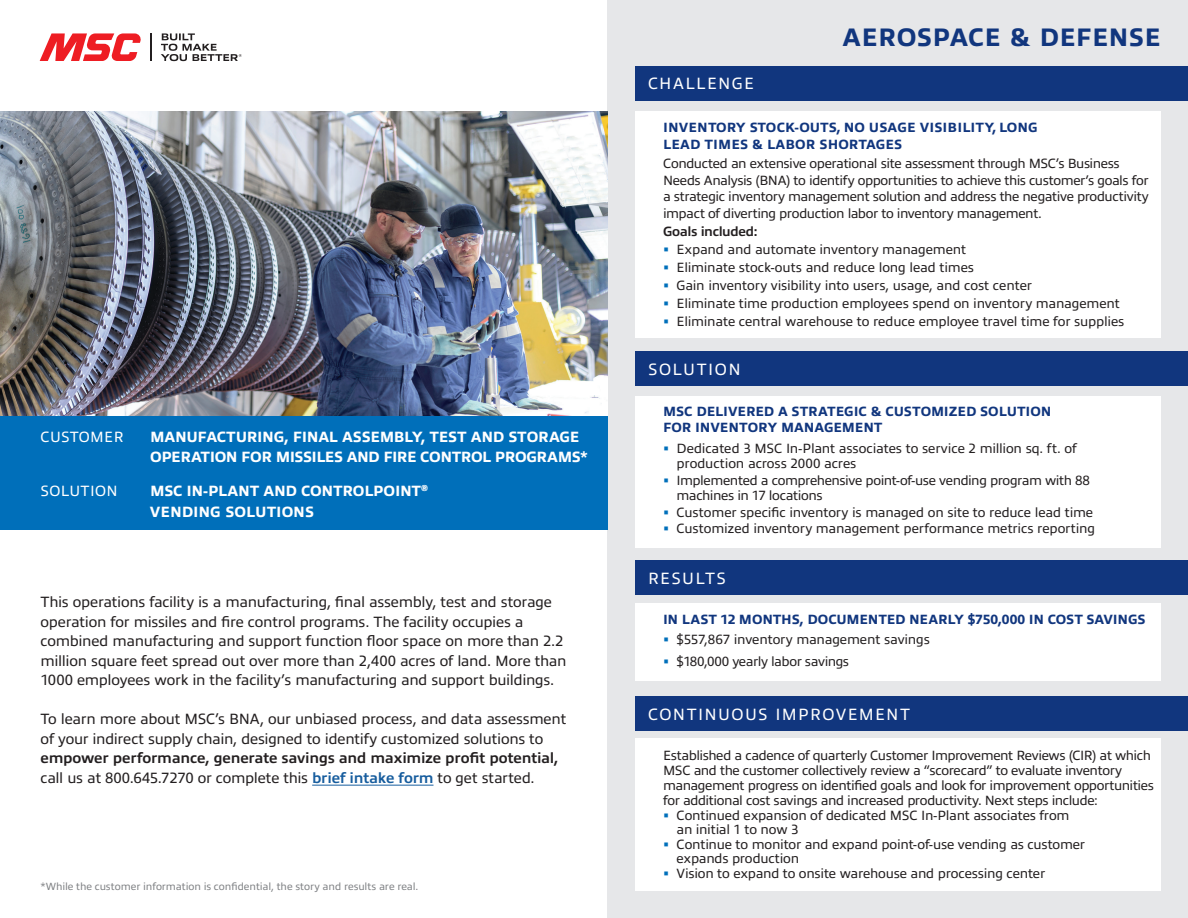
<style>
.page{position:relative;width:1188px;height:918px;background:#fff}
.page>*{position:absolute;margin:0;border:0;box-sizing:border-box;transform-origin:0 0}
.t1{font:800 25.5px "Allumi Std";letter-spacing:.005em;color:#11367e}
.t2{font:16.5px "Allumi Std";letter-spacing:.085em;color:#fff}
.t3{font:15px/19.5px "Allumi Std";letter-spacing:-.015em;color:#231f20}
.t4{font:800 15px/20.7px "Allumi Std";letter-spacing:-.02em;color:#fff}
.t5{font:700 15px/19.5px "Allumi Std";letter-spacing:-.01em;color:#231f20}
.t6{font:15px "Allumi Std";letter-spacing:.025em;color:#fff}
.t7{font:13.5px/15px "Allumi Std";letter-spacing:-.025em;color:#231f20}
.t8{font:800 13.5px/16.2px "Allumi Std";letter-spacing:-.005em;color:#11367e}
.t9{font:13.5px/15px "Allumi Std";letter-spacing:-.005em;color:#231f20}
.t10{font:700 13.5px "Allumi Std";letter-spacing:-.025em;color:#231f20}
.t11{font:10.5px "Allumi Std";letter-spacing:-.005em;color:#808285}
.s1{font-weight:400}
.s2{color:#175d9e}
.s3{font-size:18px;color:#006fba}
</style>
<div class="page">
<div style="left:608px;top:0;width:580px;height:918px;background:#e6e7e9"></div>
<img style="left:0;top:111px;width:608px;height:305px">
<div style="left:0;top:416px;width:608px;height:114px;background:#006fba"></div>
<div style="left:635px;top:111px;width:526px;height:227px;background:#fff"></div>
<div style="left:635px;top:604px;width:526px;height:77px;background:#fff"></div>
<div style="left:635px;top:738px;width:526px;height:153px;background:#fff"></div>
<div style="left:635px;top:396px;width:526px;height:152px;background:#fff"></div>
<svg style="left:40px;top:33px;width:101px;height:28px"></svg>
<hr style="left:150px;top:33px;width:2px;height:28px;background:#231f20">
<svg style="left:161px;top:33px;width:81px;height:28px"></svg>
<hr style="left:312px;top:785px;width:121px;height:1px;background:#175d9e">
<div style="left:635px;top:66px;width:553px;height:34px;background:#11367e"></div>
<div style="left:635px;top:352px;width:553px;height:34px;background:#11367e"></div>
<div style="left:635px;top:561px;width:553px;height:34px;background:#11367e"></div>
<div style="left:635px;top:696px;width:553px;height:35px;background:#11367e"></div>
<p class="t6" style="left:40px;top:428px;width:85px">CUSTOMER</p>
<p class="t4" style="left:150px;top:426px;width:440px">MANUFACTURING, FINAL ASSEMBLY, TEST AND STORAGE<br>OPERATION FOR MISSILES AND FIRE CONTROL PROGRAMS*</p>
<p class="t6" style="left:40px;top:483px;width:79px">SOLUTION</p>
<p class="t4" style="left:150px;top:481px;width:280px">MSC IN-PLANT AND CONTROLPOINT<sup>®<br></sup>VENDING SOLUTIONS</p>
<p class="t3" style="left:40px;top:593px;width:528px">This operations facility is a manufacturing, final assembly, test and storage operation for missiles and fire control programs. The facility occupies a combined manufacturing and support function floor space on more than 2.2 million square feet spread out over more than 2,400 acres of land. More than 1000 employees work in the facility’s manufacturing and support buildings.</p>
<p class="t3" style="left:40px;top:710px;width:527px">To learn more about MSC’s BNA, our unbiased process, and data assessment of your indirect supply chain, designed to identify customized solutions to</p>
<p class="t5" style="left:40px;top:749px;width:519px">empower performance, generate savings and maximize profit potential, <span class="s1">call us at 800.645.7270 or complete this</span> <span class="s2">brief intake form</span> <span class="s1">to get started.</span></p>
<p class="t11" style="left:40px;top:881px;width:380px">*While the customer information is confidential, the story and results are real.</p>
<p class="t2" style="left:648px;top:74px;width:108px">CHALLENGE</p>
<h1 class="t1" style="left:843px;top:23px;width:320px">AEROSPACE &amp; DEFENSE</h1>
<p class="t8" style="left:663px;top:120px;width:376px">INVENTORY STOCK-OUTS, NO USAGE VISIBILITY, LONG<br>LEAD TIMES &amp; LABOR SHORTAGES</p>
<p class="t7" style="left:663px;top:156px;width:487px;line-height:16.5px">Conducted an extensive operational site assessment through MSC’s Business Needs Analysis (BNA) to identify opportunities to achieve this customer’s goals for a strategic inventory management solution and address the negative productivity impact of diverting production labor to inventory management.</p>
<p class="t10" style="left:663px;top:224px;width:96px">Goals included:</p>
<p class="t9" style="left:663px;top:242px;width:305px"><span class="s3">•</span> Expand and automate inventory management</p>
<p class="t7" style="left:663px;top:260px;width:313px"><span class="s3">•</span> Eliminate stock-outs and reduce long lead times</p>
<p class="t7" style="left:663px;top:278px;width:370px"><span class="s3">•</span> Gain inventory visibility into users, usage, and cost center</p>
<p class="t7" style="left:663px;top:296px;width:458px"><span class="s3">•</span> Eliminate time production employees spend on inventory management</p>
<p class="t7" style="left:663px;top:314px;width:463px"><span class="s3">•</span> Eliminate central warehouse to reduce employee travel time for supplies</p>
<p class="t2" style="left:648px;top:360px;width:94px">SOLUTION</p>
<p class="t8" style="left:663px;top:404px;width:390px">MSC DELIVERED A STRATEGIC &amp; CUSTOMIZED SOLUTION<br>FOR INVENTORY MANAGEMENT</p>
<p class="t9" style="left:677px;top:442px;width:402px;text-indent:-13px"><span class="s3">•</span> Dedicated 3 MSC In-Plant associates to service 2 million sq. ft. of production across 2000 acres</p>
<p class="t7" style="left:677px;top:473px;width:415px;text-indent:-13px"><span class="s3">•</span> Implemented a comprehensive point-of-use vending program with 88 machines in 17 locations</p>
<p class="t7" style="left:663px;top:505px;width:432px"><span class="s3">•</span> Customer specific inventory is managed on site to reduce lead time</p>
<p class="t7" style="left:663px;top:522px;width:433px"><span class="s3">•</span> Customized inventory management performance metrics reporting</p>
<p class="t2" style="left:648px;top:570px;width:80px">RESULTS</p>
<p class="t8" style="left:663px;top:611px;width:484px">IN LAST 12 MONTHS, DOCUMENTED NEARLY $750,000 IN COST SAVINGS</p>
<p class="t7" style="left:663px;top:633px;width:268px"><span class="s3">•</span> $557,867 inventory management savings</p>
<p class="t7" style="left:663px;top:654px;width:188px"><span class="s3">•</span> $180,000 yearly labor savings</p>
<p class="t2" style="left:648px;top:705px;width:264px">CONTINUOUS IMPROVEMENT</p>
<p class="t7" style="left:663px;top:748px;width:492px">Established a cadence of quarterly Customer Improvement Reviews (CIR) at which MSC and the customer collectively review a “scorecard” to evaluate inventory management progress on identified goals and look for improvement opportunities for additional cost savings and increased productivity. Next steps include:</p>
<p class="t7" style="left:677px;top:808px;width:394px;line-height:14.2px;text-indent:-13px"><span class="s3">•</span> Continued expansion of dedicated MSC In-Plant associates from an initial 1 to now 3</p>
<p class="t7" style="left:677px;top:837px;width:410px;line-height:14.2px;text-indent:-13px"><span class="s3">•</span> Continue to monitor and expand point-of-use vending as customer expands production</p>
<p class="t7" style="left:663px;top:866px;width:384px"><span class="s3">•</span> Vision to expand to onsite warehouse and processing center</p>
</div>
